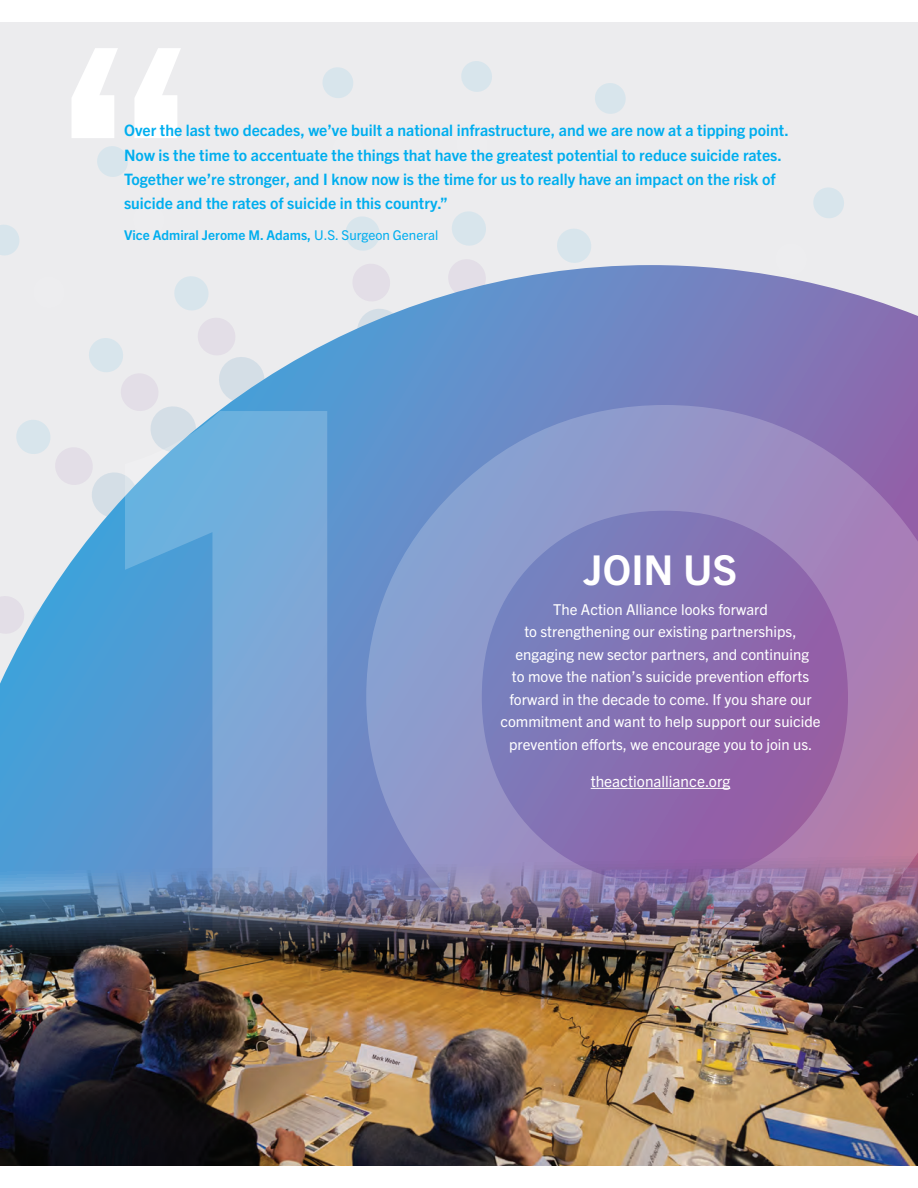
<style>
.page{position:relative;width:918px;height:1188px;background:#ececee}
.page>*{position:absolute;margin:0;border:0;box-sizing:border-box;transform-origin:0 0}
.t1{font:700 41.1px "Trade Gothic Next LT Pro";color:#fff}
.t2{font:700 15.75px/24px "Trade Gothic Next LT Pro";color:#00aeef}
.t3{font:15.45px "Trade Gothic Next LT Pro";color:#fff}
.t4{font:15px/22.5px "Trade Gothic Next LT Pro";color:#fff;text-align:center}
.t5{font:700 13.5px "Trade Gothic Next LT Pro";color:#00aeef}
.s1{font-weight:400}
</style>
<div class="page">
<svg style="left:0;top:225px;width:19px;height:30px"></svg>
<svg style="left:452px;top:211px;width:34px;height:35px"></svg>
<svg style="left:454px;top:259px;width:26px;height:6px"></svg>
<svg style="left:461px;top:61px;width:31px;height:31px"></svg>
<svg style="left:346px;top:216px;width:34px;height:35px"></svg>
<svg style="left:323px;top:67px;width:30px;height:31px"></svg>
<svg style="left:813px;top:187px;width:31px;height:31px"></svg>
<svg style="left:557px;top:229px;width:34px;height:34px"></svg>
<svg style="left:595px;top:83px;width:31px;height:31px"></svg>
<svg style="left:97px;top:146px;width:31px;height:31px"></svg>
<svg style="left:0;top:265px;width:918px;height:347px"></svg>
<div style="left:0;top:0;width:918px;height:22px;background:#fff"></div>
<svg style="left:125px;top:411px;width:202px;height:201px;background:#77b0dc"></svg>
<svg style="left:366px;top:405px;width:552px;height:207px;background:#8888c1"></svg>
<img style="left:0;top:612px;width:918px;height:554px">
<hr style="left:591px;top:788px;width:139px;height:1px;background:#fff">
<div style="left:0;top:1166px;width:918px;height:22px;background:#fff"></div>
<p class="t2" style="left:124px;top:118px;width:666px">Over the last two decades, we’ve built a national infrastructure, and we are now at a tipping point.<br>Now is the time to accentuate the things that have the greatest potential to reduce suicide rates.<br>Together we’re stronger, and I know now is the time for us to really have an impact on the risk of suicide and the rates of suicide in this country.”</p>
<p class="t5" style="left:124px;top:226px;width:316px">Vice Admiral Jerome M. Adams, <span class="s1">U.S. Surgeon General</span></p>
<h1 class="t1" style="left:584px;top:542px;width:155px">JOIN US</h1>
<p class="t4" style="left:500px;top:597px;width:322px">The Action Alliance looks forward<br>to strengthening our existing partnerships, engaging new sector partners, and continuing<br>to move the nation’s suicide prevention efforts forward in the decade to come. If you share our commitment and want to help support our suicide prevention efforts, we encourage you to join us.</p>
<p class="t3" style="left:591px;top:770px;width:141px">theactionalliance.org</p>
</div>
